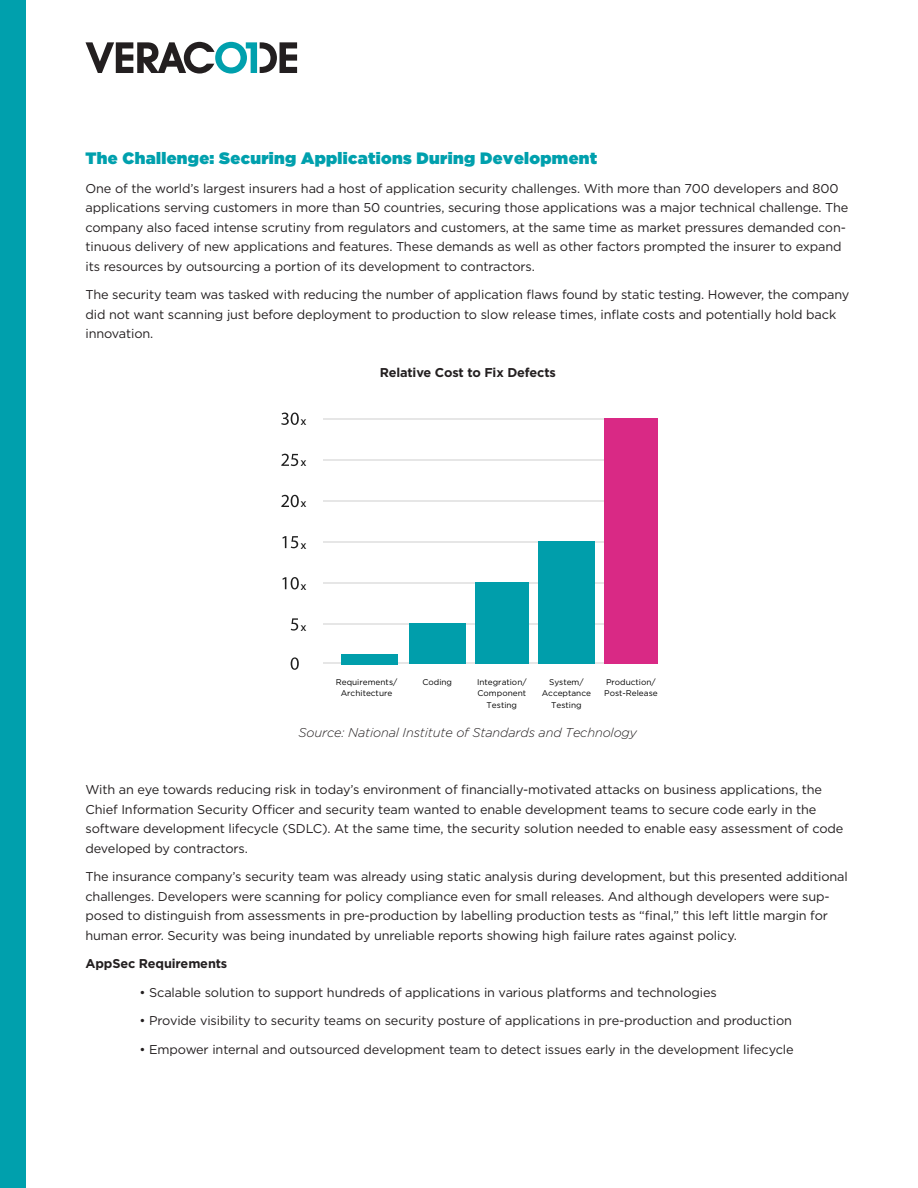
<style>
.page{position:relative;width:918px;height:1188px;background:#fff}
.page>*{position:absolute;margin:0;border:0;box-sizing:border-box;transform-origin:0 0}
.t1{font:900 16.5px "Gotham";letter-spacing:.02em;color:#00a0ad}
.t2{font:12.75px/19.5px "Gotham";letter-spacing:-.01em;color:#231f20}
.t3{font:italic 300 12.75px "Gotham";letter-spacing:-.01em;color:#231f20}
.t4{font:700 12.75px "Gotham";letter-spacing:-.01em;color:#231f20}
.t5{font:11.85px "Myriad Pro";color:#000}
.t6{font:8.25px/11.9px "Gotham";color:#000;text-align:center}
</style>
<div class="page">
<div style="left:0;top:0;width:25px;height:1188px;background:#00a0ad"></div>
<svg style="left:86px;top:42px;width:211px;height:32px"></svg>
<svg style="left:291px;top:618px;width:7px;height:13px"></svg>
<svg style="left:291px;top:657px;width:8px;height:13px"></svg>
<svg style="left:282px;top:577px;width:17px;height:12px"></svg>
<svg style="left:282px;top:536px;width:16px;height:12px"></svg>
<svg style="left:281px;top:495px;width:18px;height:12px"></svg>
<svg style="left:281px;top:454px;width:17px;height:12px"></svg>
<svg style="left:281px;top:413px;width:18px;height:12px"></svg>
<hr style="left:323px;top:418px;width:335px;height:1px;background:#e6e6e6">
<hr style="left:323px;top:459px;width:335px;height:2px;background:#e6e6e6">
<hr style="left:323px;top:500px;width:335px;height:2px;background:#e6e6e6">
<hr style="left:323px;top:542px;width:335px;height:1px;background:#e6e6e6">
<hr style="left:323px;top:583px;width:335px;height:1px;background:#e6e6e6">
<hr style="left:323px;top:624px;width:335px;height:1px;background:#e6e6e6">
<hr style="left:323px;top:663px;width:335px;height:1px;background:#e6e6e6">
<div style="left:604px;top:418px;width:54px;height:246px;background:#d92985"></div>
<div style="left:538px;top:542px;width:57px;height:122px;background:#009eab"></div>
<div style="left:475px;top:583px;width:54px;height:81px;background:#009eab"></div>
<div style="left:409px;top:624px;width:57px;height:40px;background:#009eab"></div>
<div style="left:341px;top:654px;width:57px;height:10px;background:#009eab"></div>
<p class="t1" style="left:86px;top:149px;width:513px">The Challenge: Securing Applications During Development</p>
<p class="t2" style="left:86px;top:178px;width:764px">One of the world’s largest insurers had a host of application security challenges. With more than 700 developers and 800 applications serving customers in more than 50 countries, securing those applications was a major technical challenge. The company also faced intense scrutiny from regulators and customers, at the same time as market pressures demanded con&shy;tinuous delivery of new applications and features. These demands as well as other factors prompted the insurer to expand its resources by outsourcing a portion of its development to contractors.</p>
<p class="t2" style="left:86px;top:285px;width:765px">The security team was tasked with reducing the number of application flaws found by static testing. However, the company did not want scanning just before deployment to production to slow release times, inflate costs and potentially hold back innovation.</p>
<p class="t5" style="left:301px;top:414px;width:7px">x</p>
<p class="t5" style="left:301px;top:455px;width:7px">x</p>
<p class="t5" style="left:301px;top:496px;width:7px">x</p>
<p class="t5" style="left:301px;top:537px;width:7px">x</p>
<p class="t5" style="left:301px;top:579px;width:7px">x</p>
<p class="t5" style="left:301px;top:620px;width:7px">x</p>
<p class="t4" style="left:380px;top:364px;width:178px">Relative Cost to Fix Defects</p>
<p class="t6" style="left:336px;top:676px;width:63px">Requirements/<br>Architecture</p>
<p class="t6" style="left:422px;top:676px;width:31px">Coding</p>
<p class="t6" style="left:477px;top:676px;width:51px">Integration/<br>Component<br>Testing</p>
<p class="t6" style="left:542px;top:676px;width:51px">System/<br>Acceptance<br>Testing</p>
<p class="t6" style="left:604px;top:676px;width:55px;text-align:left">Production/<br>Post-Release</p>
<p class="t3" style="left:299px;top:726px;width:340px">Source: National Institute of Standards and Technology</p>
<p class="t2" style="left:86px;top:780px;width:760px">With an eye towards reducing risk in today’s environment of financially-motivated attacks on business applications, the Chief Information Security Officer and security team wanted to enable development teams to secure code early in the software development lifecycle (SDLC). At the same time, the security solution needed to enable easy assessment of code developed by contractors.</p>
<p class="t2" style="left:86px;top:867px;width:764px">The insurance company’s security team was already using static analysis during development, but this presented additional challenges. Developers were scanning for policy compliance even for small releases. And although developers were sup&shy;posed to distinguish from assessments in pre-production by labelling production tests as “final,” this left little margin for human error. Security was being inundated by unreliable reports showing high failure rates against policy.</p>
<p class="t4" style="left:86px;top:955px;width:143px">AppSec Requirements</p>
<p class="t2" style="left:139px;top:982px;width:579px">• Scalable solution to support hundreds of applications in various platforms and technologies</p>
<p class="t2" style="left:139px;top:1011px;width:654px">• Provide visibility to security teams on security posture of applications in pre-production and production</p>
<p class="t2" style="left:139px;top:1039px;width:656px">• Empower internal and outsourced development team to detect issues early in the development lifecycle</p>
</div>
